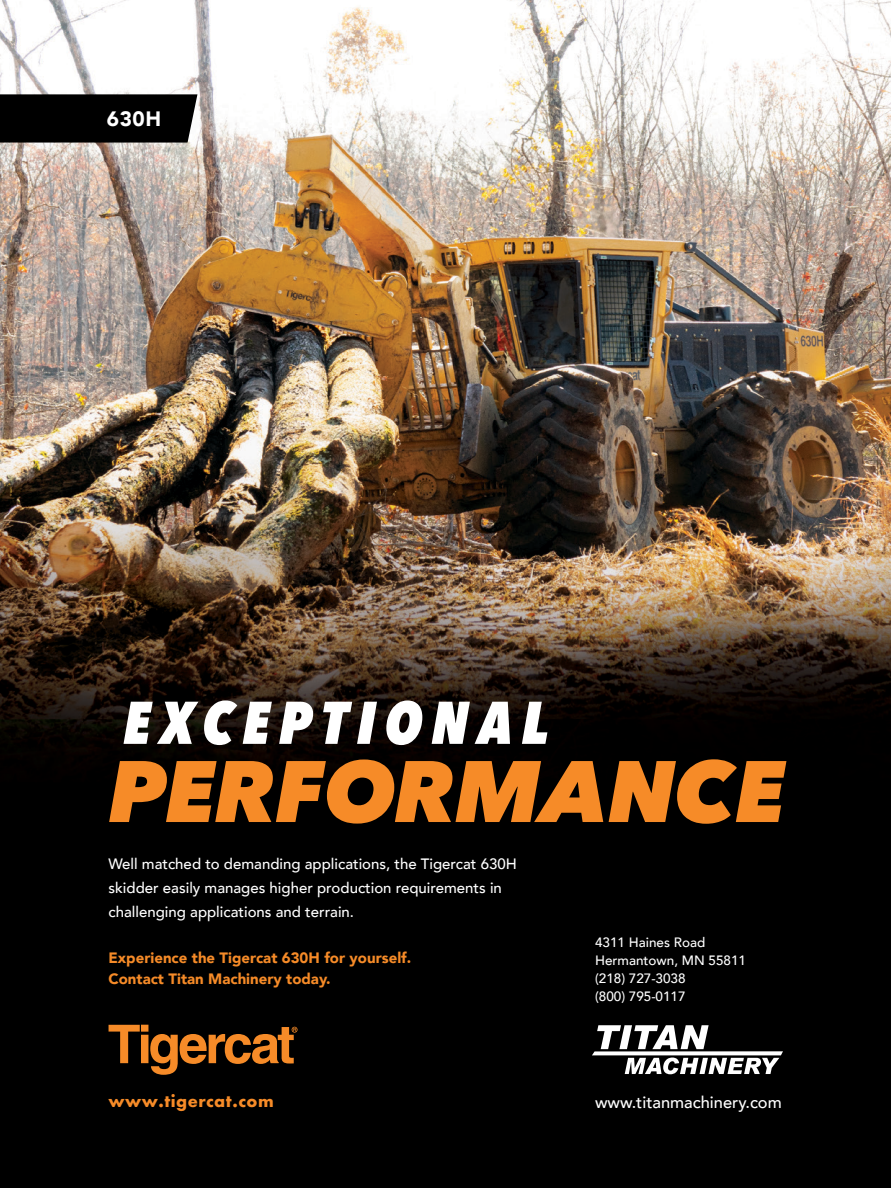
<style>
.page{position:relative;width:891px;height:1188px;background:#fff}
.page>*{position:absolute;margin:0;border:0;box-sizing:border-box;transform-origin:0 0}
.t1{font:italic 800 86.1px "Avenir Next";color:#f68b28}
.t2{font:italic 800 59.55px "Avenir Next Condensed";letter-spacing:.15em;color:#fff}
.t3{font:900 20.7px "Avenir";color:#fff}
.t4{font:700 18px "Futura PT";letter-spacing:.03em;color:#f68b28}
.t5{font:500 16.5px "Avenir";color:#fff}
.t6{font:500 15px/24px "Avenir";color:#fff}
.t7{font:900 15px/21px "Avenir";color:#f68b28}
.t8{font:500 13.5px/18px "Avenir";color:#fff}
</style>
<div class="page">
<img style="left:0;top:0;width:891px;height:1188px">
<svg style="left:592px;top:1025px;width:191px;height:49px"></svg>
<svg style="left:109px;top:1025px;width:189px;height:50px;background:#5c340e"></svg>
<div style="left:0;top:94px;width:197px;height:49px;background:#000"></div>
<h3 class="t3" style="left:107px;top:101px;width:56px">630H</h3>
<h2 class="t2" style="left:123px;top:686px;width:427px">EXCEPTIONAL</h2>
<h1 class="t1" style="left:109px;top:739px;width:679px">PERFORMANCE</h1>
<p class="t6" style="left:109px;top:851px;width:410px">Well matched to demanding applications, the Tigercat 630H skidder easily manages higher production requirements in challenging applications and terrain.</p>
<p class="t7" style="left:109px;top:947px;width:304px">Experience the Tigercat 630H for yourself.<br>Contact Titan Machinery today.</p>
<p class="t8" style="left:595px;top:932px;width:153px">4311 Haines Road<br>Hermantown, MN 55811 (218) 727-3038<br>(800) 795-0117</p>
<p class="t4" style="left:109px;top:1089px;width:167px">www.tigercat.com</p>
<p class="t5" style="left:595px;top:1088px;width:188px">www.titanmachinery.com</p>
</div>
